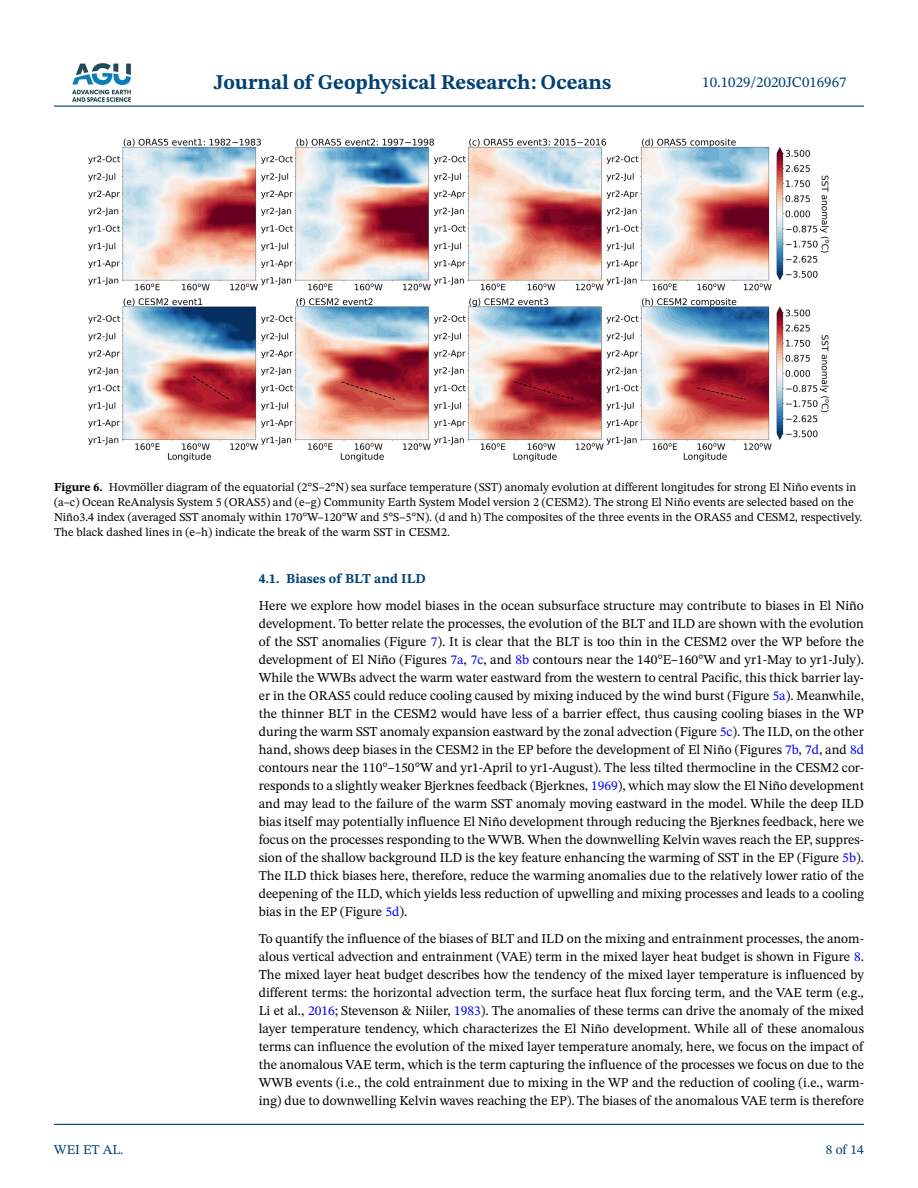
<style>
.page{position:relative;width:918px;height:1188px;background:#fff}
.page>*{position:absolute;margin:0;border:0;box-sizing:border-box;transform-origin:0 0}
.t1{font:700 21px "STIX Two Text";color:#004174}
.t2{font:15px "STIX Two Text";color:#004174}
.t3{font:13.5px/18px "STIX Two Text";color:#000;text-align:justify}
.t4{font:700 13.5px "STIX Two Text";color:#004174}
.t5{font:13.5px "STIX Two Text";color:#004174}
.t6{font:12px/15px "STIX Two Text";color:#000}
.s1{font-weight:700}
.s2{color:#00f}
</style>
<div class="page">
<hr style="left:54px;top:106px;width:810px;height:1px;background:#004174">
<hr style="left:54px;top:1124px;width:810px;height:1px;background:#004174">
<img style="left:72px;top:63px;width:59px;height:39px">
<img style="left:88px;top:138px;width:741px;height:324px">
<h1 class="t1" style="left:214px;top:67px;width:399px">Journal of Geophysical Research: Oceans</h1>
<p class="t2" style="left:702px;top:72px;width:146px">10.1029/2020JC016967</p>
<p class="t6" style="left:54px;top:480px;width:810px"><span class="s1">Figure 6.</span> Hovmöller diagram of the equatorial (2°S–2°N) sea surface temperature (SST) anomaly evolution at different longitudes for strong El Niño events in (a–c) Ocean ReAnalysis System 5 (ORAS5) and (e–g) Community Earth System Model version 2 (CESM2). The strong El Niño events are selected based on the Niño3.4 index (averaged SST anomaly within 170°W–120°W and 5°S–5°N). (d and h) The composites of the three events in the ORAS5 and CESM2, respectively.<br>The black dashed lines in (e–h) indicate the break of the warm SST in CESM2.</p>
<p class="t5" style="left:54px;top:1140px;width:71px">WEI ET AL.</p>
<p class="t4" style="left:259px;top:568px;width:169px">4.1. Biases of BLT and ILD</p>
<p class="t3" style="left:259px;top:596px;width:607px">Here we explore how model biases in the ocean subsurface structure may contribute to biases in El Niño development. To better relate the processes, the evolution of the BLT and ILD are shown with the evolution of the SST anomalies (Figure <span class="s2">7</span>). It is clear that the BLT is too thin in the CESM2 over the WP before the development of El Niño (Figures <span class="s2">7a</span>, <span class="s2">7c</span>, and <span class="s2">8b</span> contours near the 140°E–160°W and yr1-May to yr1-July).<br>While the WWBs advect the warm water eastward from the western to central Pacific, this thick barrier lay&shy;er in the ORAS5 could reduce cooling caused by mixing induced by the wind burst (Figure <span class="s2">5a</span>). Meanwhile, the thinner BLT in the CESM2 would have less of a barrier effect, thus causing cooling biases in the WP during the warm SST anomaly expansion eastward by the zonal advection (Figure <span class="s2">5c</span>). The ILD, on the other hand, shows deep biases in the CESM2 in the EP before the development of El Niño (Figures <span class="s2">7b</span>, <span class="s2">7d</span>, and <span class="s2">8d </span>contours near the 110°–150°W and yr1-April to yr1-August). The less tilted thermocline in the CESM2 cor&shy;responds to a slightly weaker Bjerknes feedback (Bjerknes, <span class="s2">1969</span>), which may slow the El Niño development and may lead to the failure of the warm SST anomaly moving eastward in the model. While the deep ILD bias itself may potentially influence El Niño development through reducing the Bjerknes feedback, here we focus on the processes responding to the WWB. When the downwelling Kelvin waves reach the EP, suppres&shy;sion of the shallow background ILD is the key feature enhancing the warming of SST in the EP (Figure <span class="s2">5b</span>).<br>The ILD thick biases here, therefore, reduce the warming anomalies due to the relatively lower ratio of the deepening of the ILD, which yields less reduction of upwelling and mixing processes and leads to a cooling bias in the EP (Figure <span class="s2">5d</span>).</p>
<p class="t3" style="left:259px;top:929px;width:607px">To quantify the influence of the biases of BLT and ILD on the mixing and entrainment processes, the anom&shy;alous vertical advection and entrainment (VAE) term in the mixed layer heat budget is shown in Figure <span class="s2">8</span>.<br>The mixed layer heat budget describes how the tendency of the mixed layer temperature is influenced by different terms: the horizontal advection term, the surface heat flux forcing term, and the VAE term (e.g., Li et al., <span class="s2">2016</span>; Stevenson &amp; Niiler, <span class="s2">1983</span>). The anomalies of these terms can drive the anomaly of the mixed layer temperature tendency, which characterizes the El Niño development. While all of these anomalous terms can influence the evolution of the mixed layer temperature anomaly, here, we focus on the impact of the anomalous VAE term, which is the term capturing the influence of the processes we focus on due to the WWB events (i.e., the cold entrainment due to mixing in the WP and the reduction of cooling (i.e., warm&shy;ing) due to downwelling Kelvin waves reaching the EP). The biases of the anomalous VAE term is therefore</p>
<p class="t5" style="left:826px;top:1140px;width:40px">8 of 14</p>
</div>
